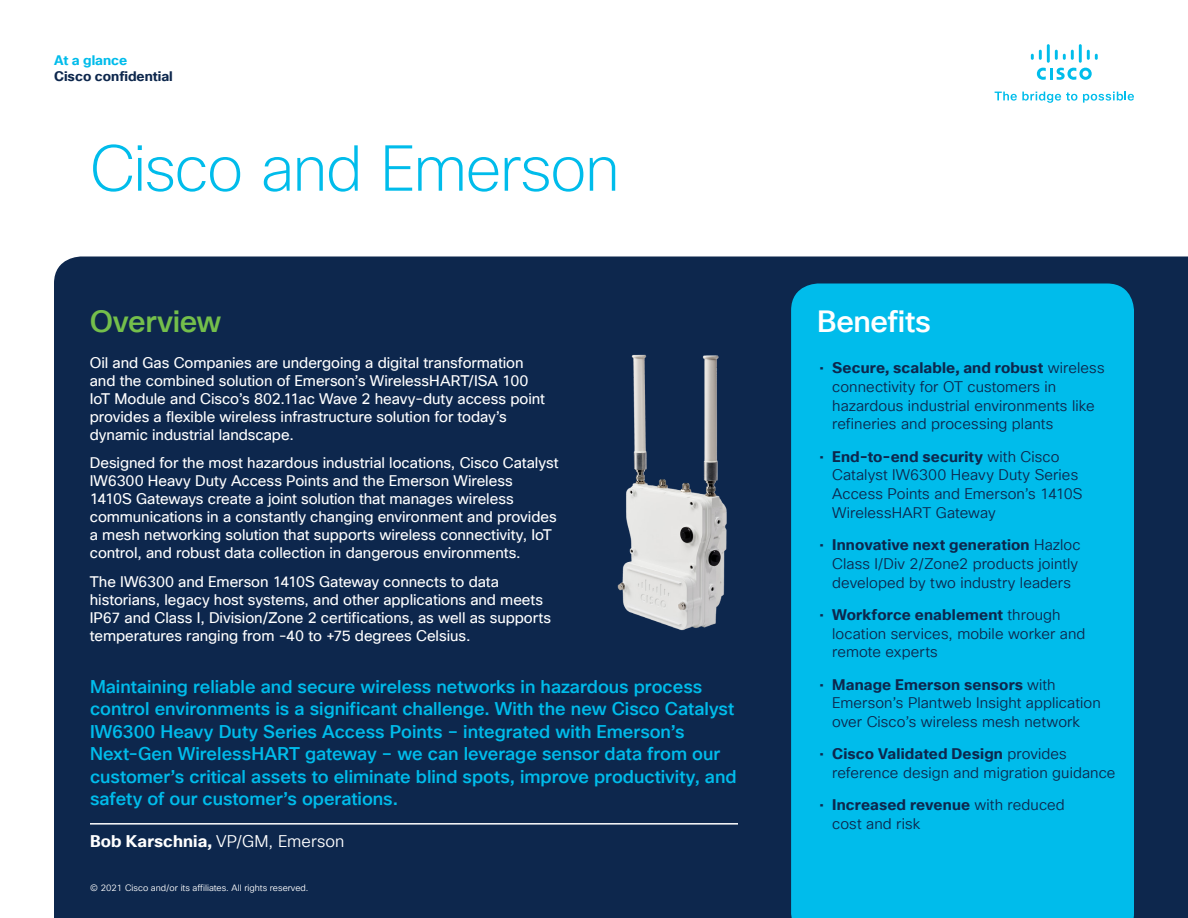
<style>
.page{position:relative;width:1188px;height:918px;background:#fff}
.page>*{position:absolute;margin:0;border:0;box-sizing:border-box;transform-origin:0 0}
.Title_Headline{font:200 63px "Cisco Sans TT";letter-spacing:-.025em;color:#00bceb}
.Intro_Heading-Green{font:500 30px "Cisco Sans TT";letter-spacing:-.015em;color:#74bf4b}
.Sidebar_Heading_Whit{font:500 30px "Cisco Sans TT";letter-spacing:-.01em;color:#fff}
.Pull_Quote_Body{font:500 18px/22.5px "Cisco Sans TT";color:#00bceb}
.Pull_Quote_Author_Na{font:700 16.5px "Cisco Sans TT";letter-spacing:.005em;color:#fff}
.Intro-body-white{font:15px/18px "Cisco Sans TT";letter-spacing:-.005em;color:#fff}
.t1{font:15px/18.8px "Cisco Sans TT Light";letter-spacing:.005em;color:#0d274d}
.t2{font:700 13.5px "Cisco Sans TT";color:#0d274d}
.t3{font:700 13.5px "Cisco Sans TT";color:#00bceb}
.Footer_white{font:9px "Cisco Sans TT Light";color:#fff}
.s1{font-family:"Cisco Sans TT Light";font-weight:400}
.s2{font-family:"Cisco Sans TT"}
.s3{font-family:"Cisco Sans TT";font-weight:700}
</style>
<div class="page">
<svg style="left:995px;top:92px;width:82px;height:11px"></svg>
<svg style="left:1083px;top:92px;width:51px;height:11px"></svg>
<svg style="left:1037px;top:68px;width:55px;height:12px"></svg>
<svg style="left:1031px;top:50px;width:11px;height:10px"></svg>
<hr style="left:1047px;top:44px;width:3px;height:19px;background:#00bdeb">
<svg style="left:1055px;top:50px;width:19px;height:10px"></svg>
<hr style="left:1079px;top:44px;width:3px;height:19px;background:#00bdeb">
<svg style="left:1087px;top:50px;width:11px;height:10px"></svg>
<div style="left:54px;top:256px;width:1134px;height:662px;background:#0d274d"></div>
<div style="left:791px;top:284px;width:343px;height:634px;background:#00bceb"></div>
<hr style="left:90px;top:823px;width:648px;height:2px;background:#fff">
<img style="left:604px;top:344px;width:134px;height:297px">
<p class="t3" style="left:54px;top:51px;width:75px">At a glance</p>
<p class="t2" style="left:54px;top:67px;width:120px">Cisco confidential</p>
<p class="Title_Headline" style="left:90px;top:128px;width:531px">Cisco and Emerson</p>
<p class="Intro_Heading-Green" style="left:90px;top:302px;width:133px">Overview</p>
<p class="Intro-body-white" style="left:90px;top:354px;width:457px">Oil and Gas Companies are undergoing a digital transformation and the combined solution of Emerson’s WirelessHART/ISA 100<br>IoT Module and Cisco’s 802.11ac Wave 2 heavy-duty access point provides a flexible wireless infrastructure solution for today’s dynamic industrial landscape.</p>
<p class="Intro-body-white" style="left:90px;top:455px;width:470px">Designed for the most hazardous industrial locations, Cisco Catalyst IW6300 Heavy Duty Access Points and the Emerson Wireless 1410S Gateways create a joint solution that manages wireless communications in a constantly changing environment and provides a mesh networking solution that supports wireless connectivity, IoT control, and robust data collection in dangerous environments.</p>
<p class="Intro-body-white" style="left:90px;top:573px;width:463px">The IW6300 and Emerson 1410S Gateway connects to data historians, legacy host systems, and other applications and meets IP67 and Class I, Division/Zone 2 certifications, as well as supports temperatures ranging from -40 to +75 degrees Celsius.</p>
<p class="Pull_Quote_Body" style="left:90px;top:676px;width:648px">Maintaining reliable and secure wireless networks in hazardous process control environments is a significant challenge. With the new Cisco Catalyst IW6300 Heavy Duty Series Access Points – integrated with Emerson’s Next-Gen WirelessHART gateway – we can leverage sensor data from our customer’s critical assets to eliminate blind spots, improve productivity, and safety of our customer’s operations.</p>
<p class="Pull_Quote_Author_Na" style="left:90px;top:830px;width:256px">Bob Karschnia, <span class="s1">VP/GM, Emerson</span></p>
<p class="Footer_white" style="left:90px;top:882px;width:220px">© 2021 Cisco and/or its affiliates. All rights reserved.</p>
<p class="Sidebar_Heading_Whit" style="left:817px;top:302px;width:115px">Benefits</p>
<p class="t1" style="left:832px;top:359px;width:274px;text-indent:-13px"><span class="s2">•</span> <span class="s3">Secure, scalable, and robust</span> wireless connectivity for OT customers in hazardous industrial environments like refineries and processing plants</p>
<p class="t1" style="left:832px;top:448px;width:252px;text-indent:-13px"><span class="s2">•</span> <span class="s3">End-to-end security</span> with Cisco<br>Catalyst IW6300 Heavy Duty Series<br>Access Points and Emerson’s 1410S<br>WirelessHART Gateway</p>
<p class="t1" style="left:832px;top:536px;width:250px;text-indent:-13px"><span class="s2">•</span> <span class="s3">Innovative next generation</span> Hazloc<br>Class I/Div 2/Zone2 products jointly developed by two industry leaders</p>
<p class="t1" style="left:832px;top:606px;width:255px;text-indent:-13px"><span class="s2">•</span> <span class="s3">Workforce enablement</span> through location services, mobile worker and remote experts</p>
<p class="t1" style="left:832px;top:676px;width:270px;text-indent:-13px"><span class="s2">•</span> <span class="s3">Manage Emerson sensors</span> with<br>Emerson’s Plantweb Insight application over Cisco’s wireless mesh network</p>
<p class="t1" style="left:832px;top:745px;width:285px;text-indent:-13px"><span class="s2">•</span> <span class="s3">Cisco Validated Design</span> provides reference design and migration guidance</p>
<p class="t1" style="left:832px;top:796px;width:234px;text-indent:-13px"><span class="s2">•</span> <span class="s3">Increased revenue</span> with reduced cost and risk</p>
</div>
